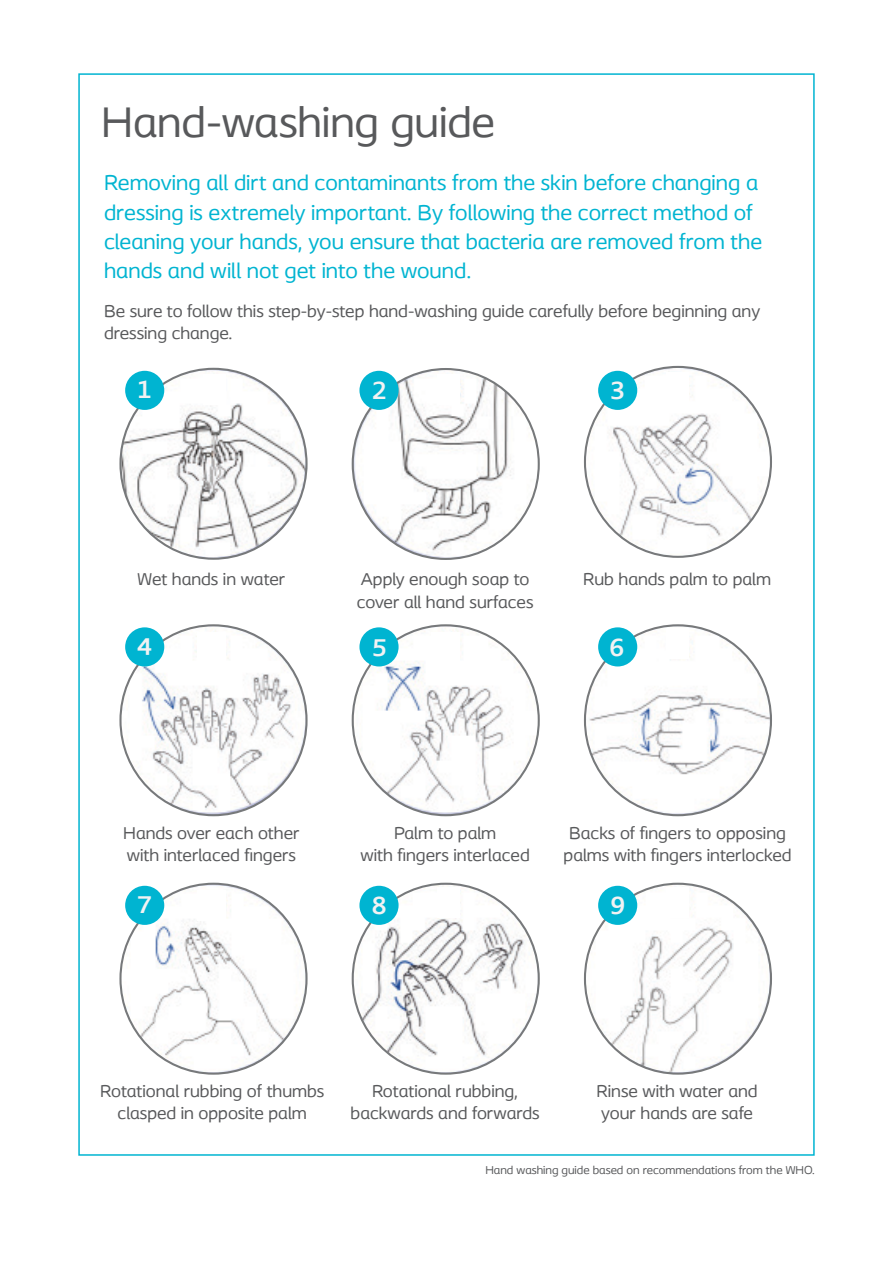
<style>
.page{position:relative;width:893px;height:1263px;background:#fff}
.page>*{position:absolute;margin:0;border:0;box-sizing:border-box;transform-origin:0 0}
.Brochure_cover_headi{font:45px "Coloplast";letter-spacing:-.005em;color:#58595b}
.Advert_heading_B{font:700 25.5px "Coloplast";color:#f2f2f3}
.Spread_introduction{font:22.5px/29.2px "Coloplast";color:#00b4d1}
.Legal_address{font:18px/22.5px "Coloplast";color:#58595b}
.Legal_address-2{font:12px "Coloplast";color:#58595b}
</style>
<div class="page">
<img style="left:122px;top:369px;width:183px;height:190px">
<img style="left:353px;top:369px;width:186px;height:190px">
<img style="left:585px;top:367px;width:186px;height:190px">
<img style="left:122px;top:625px;width:183px;height:190px">
<img style="left:353px;top:626px;width:186px;height:189px">
<img style="left:585px;top:626px;width:186px;height:189px">
<img style="left:122px;top:884px;width:183px;height:188px">
<img style="left:353px;top:884px;width:186px;height:189px">
<img style="left:585px;top:884px;width:186px;height:189px">
<div style="left:125px;top:371px;width:39px;height:39px;background:#00b4d1;border-radius:50%"></div>
<div style="left:125px;top:627px;width:39px;height:39px;background:#00b4d1;border-radius:50%"></div>
<div style="left:125px;top:886px;width:39px;height:39px;background:#00b4d1;border-radius:50%"></div>
<div style="left:598px;top:371px;width:39px;height:39px;background:#00b4d1;border-radius:50%"></div>
<div style="left:598px;top:627px;width:39px;height:39px;background:#00b4d1;border-radius:50%"></div>
<div style="left:598px;top:886px;width:39px;height:39px;background:#00b4d1;border-radius:50%"></div>
<div style="left:359px;top:371px;width:40px;height:39px;background:#00b4d1;border-radius:50%"></div>
<div style="left:359px;top:627px;width:40px;height:39px;background:#00b4d1;border-radius:50%"></div>
<div style="left:359px;top:886px;width:40px;height:39px;background:#00b4d1;border-radius:50%"></div>
<div style="left:203px;top:375px;width:22px;height:30px;background:#fff"></div>
<div style="left:197px;top:632px;width:28px;height:30px;background:#fff"></div>
<div style="left:197px;top:891px;width:28px;height:30px;background:#fff"></div>
<div style="left:437px;top:375px;width:23px;height:30px;background:#fff"></div>
<div style="left:432px;top:632px;width:28px;height:30px;background:#fff"></div>
<div style="left:437px;top:887px;width:23px;height:30px;background:#fff"></div>
<div style="left:666px;top:372px;width:22px;height:30px;background:#fff"></div>
<div style="left:666px;top:629px;width:22px;height:30px;background:#fff"></div>
<div style="left:666px;top:887px;width:22px;height:30px;background:#fff"></div>
<p class="Brochure_cover_headi" style="left:101px;top:95px;width:395px">Hand-washing guide</p>
<p class="Spread_introduction" style="left:104px;top:168px;width:659px">Removing all dirt and contaminants from the skin before changing a dressing is extremely important. By following the correct method of cleaning your hands, you ensure that bacteria are removed from the hands and will not get into the wound.</p>
<p class="Legal_address" style="left:104px;top:300px;width:658px">Be sure to follow this step-by-step hand-washing guide carefully before beginning any dressing change.</p>
<p class="Advert_heading_B" style="left:137px;top:374px;width:16px">1</p>
<p class="Advert_heading_B" style="left:372px;top:375px;width:16px">2</p>
<p class="Advert_heading_B" style="left:610px;top:375px;width:16px">3</p>
<p class="Legal_address" style="left:137px;top:568px;width:149px">Wet hands in water</p>
<p class="Advert_heading_B" style="left:137px;top:631px;width:16px">4</p>
<p class="Legal_address" style="left:357px;top:568px;width:178px">Apply enough soap to cover all hand surfaces</p>
<p class="Advert_heading_B" style="left:372px;top:632px;width:16px">5</p>
<p class="Legal_address" style="left:583px;top:568px;width:189px">Rub hands palm to palm</p>
<p class="Advert_heading_B" style="left:610px;top:632px;width:16px">6</p>
<p class="Legal_address" style="left:123px;top:821px;width:178px">Hands over each other with interlaced fingers</p>
<p class="Advert_heading_B" style="left:137px;top:889px;width:16px">7</p>
<p class="Legal_address" style="left:361px;top:821px;width:171px;text-align:center">Palm to palm<br>with fingers interlaced</p>
<p class="Advert_heading_B" style="left:372px;top:890px;width:16px">8</p>
<p class="Legal_address" style="left:564px;top:821px;width:229px;text-align:center">Backs of fingers to opposing palms with fingers interlocked</p>
<p class="Advert_heading_B" style="left:610px;top:890px;width:16px">9</p>
<p class="Legal_address" style="left:100px;top:1079px;width:226px;text-align:center">Rotational rubbing of thumbs clasped in opposite palm</p>
<p class="Legal_address" style="left:351px;top:1079px;width:191px;text-align:center">Rotational rubbing, backwards and forwards</p>
<p class="Legal_address" style="left:597px;top:1079px;width:163px">Rinse with water and your hands are safe</p>
<p class="Legal_address-2" style="left:485px;top:1163px;width:331px">Hand washing guide based on recommendations from the WHO.</p>
</div>
